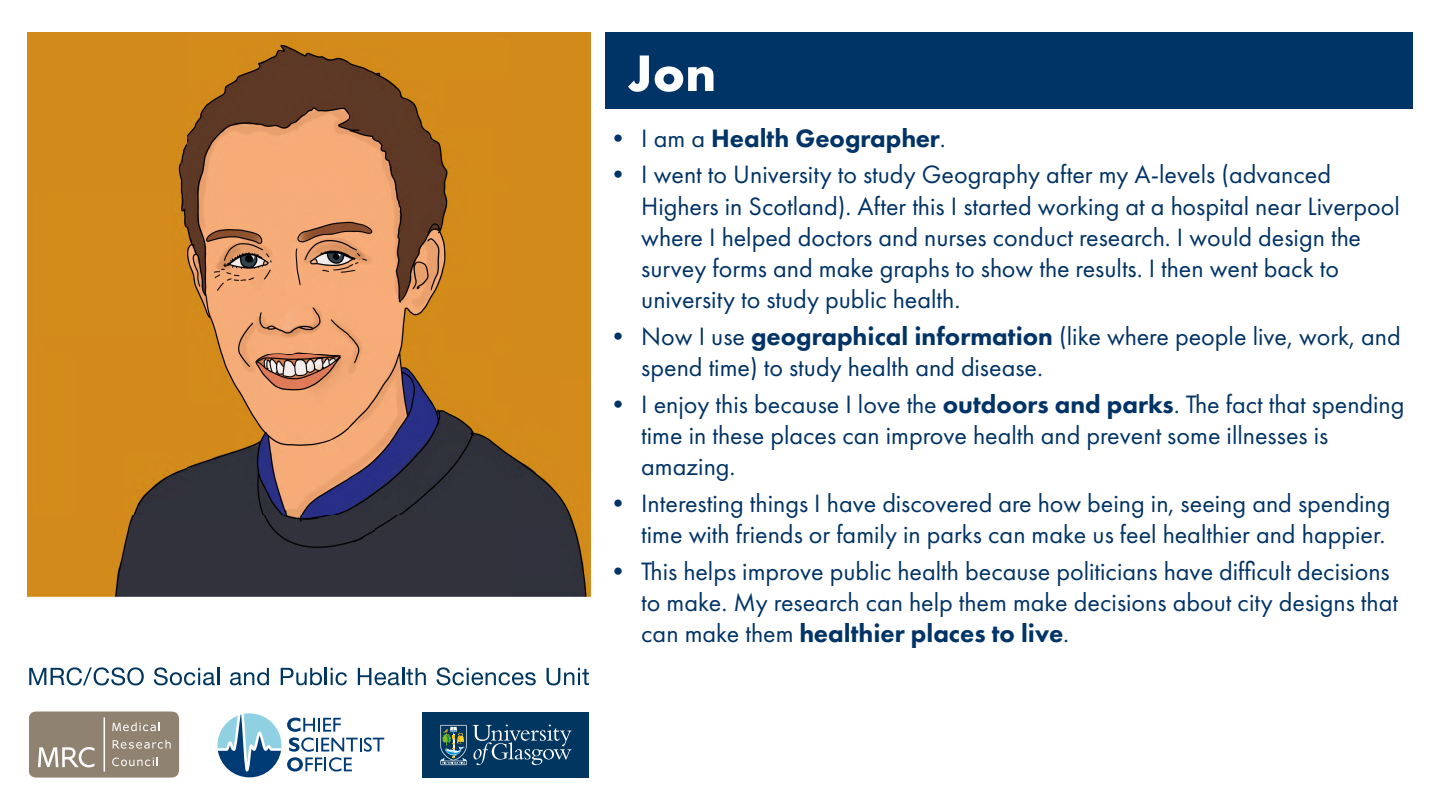
<style>
.page{position:relative;width:1440px;height:810px;background:#fff}
.page>*{position:absolute;margin:0;border:0;box-sizing:border-box;transform-origin:0 0}
.Sub_heading{font:700 53.25px "Futura PT";color:#fff}
.t1{font:26.1px/31.3px "Futura PT";color:#036}
.t2{font:800 26.1px "Futura PT";color:#036}
.s1{font-weight:400}
.s2{font-weight:800}
</style>
<div class="page">
<img style="left:27px;top:32px;width:564px;height:564px">
<div style="left:29px;top:712px;width:150px;height:66px;background:#908270;border-radius:8px"></div>
<svg style="left:38px;top:747px;width:56px;height:20px"></svg>
<svg style="left:104px;top:717px;width:1px;height:55px"></svg>
<svg style="left:112px;top:757px;width:46px;height:9px"></svg>
<svg style="left:113px;top:740px;width:58px;height:9px"></svg>
<svg style="left:112px;top:722px;width:48px;height:9px"></svg>
<div style="left:423px;top:712px;width:166px;height:66px;background:#00365f"></div>
<svg style="left:440px;top:725px;width:27px;height:40px"></svg>
<svg style="left:473px;top:725px;width:99px;height:40px"></svg>
<svg style="left:217px;top:713px;width:64px;height:64px"></svg>
<svg style="left:287px;top:718px;width:97px;height:54px"></svg>
<svg style="left:29px;top:667px;width:115px;height:18px"></svg>
<svg style="left:154px;top:667px;width:65px;height:18px"></svg>
<svg style="left:230px;top:668px;width:39px;height:17px"></svg>
<svg style="left:281px;top:668px;width:66px;height:17px"></svg>
<svg style="left:358px;top:668px;width:68px;height:17px"></svg>
<svg style="left:437px;top:667px;width:99px;height:18px"></svg>
<svg style="left:547px;top:668px;width:42px;height:17px"></svg>
<div style="left:605px;top:32px;width:808px;height:77px;background:#036"></div>
<h2 class="Sub_heading" style="left:628px;top:39px;width:90px">Jon</h2>
<p class="t2" style="left:605px;top:122px;width:342px"><span class="s1">• I am a</span> Health Geographer<span class="s1">.</span></p>
<p class="t1" style="left:641px;top:159px;width:760px;text-indent:-36px">• I went to University to study Geography after my A-levels (advanced Highers in Scotland). After this I started working at a hospital near Liverpool where I helped doctors and nurses conduct research. I would design the survey forms and make graphs to show the results. I then went back to university to study public health.</p>
<p class="t1" style="left:641px;top:320px;width:761px;text-indent:-36px">• Now I use <span class="s2">geographical information</span> (like where people live, work, and spend time) to study health and disease.</p>
<p class="t1" style="left:641px;top:388px;width:765px;text-indent:-36px">• I enjoy this because I love the <span class="s2">outdoors and parks</span>. The fact that spending time in these places can improve health and prevent some illnesses is amazing.</p>
<p class="t1" style="left:605px;top:487px;width:787px;text-align:right">• Interesting things I have discovered are how being in, seeing and spending time with friends or family in parks can make us feel healthier and happier.</p>
<p class="t1" style="left:641px;top:555px;width:758px;text-indent:-36px">• This helps improve public health because politicians have difficult decisions to make. My research can help them make decisions about city designs that can make them <span class="s2">healthier places to live</span>.</p>
</div>
